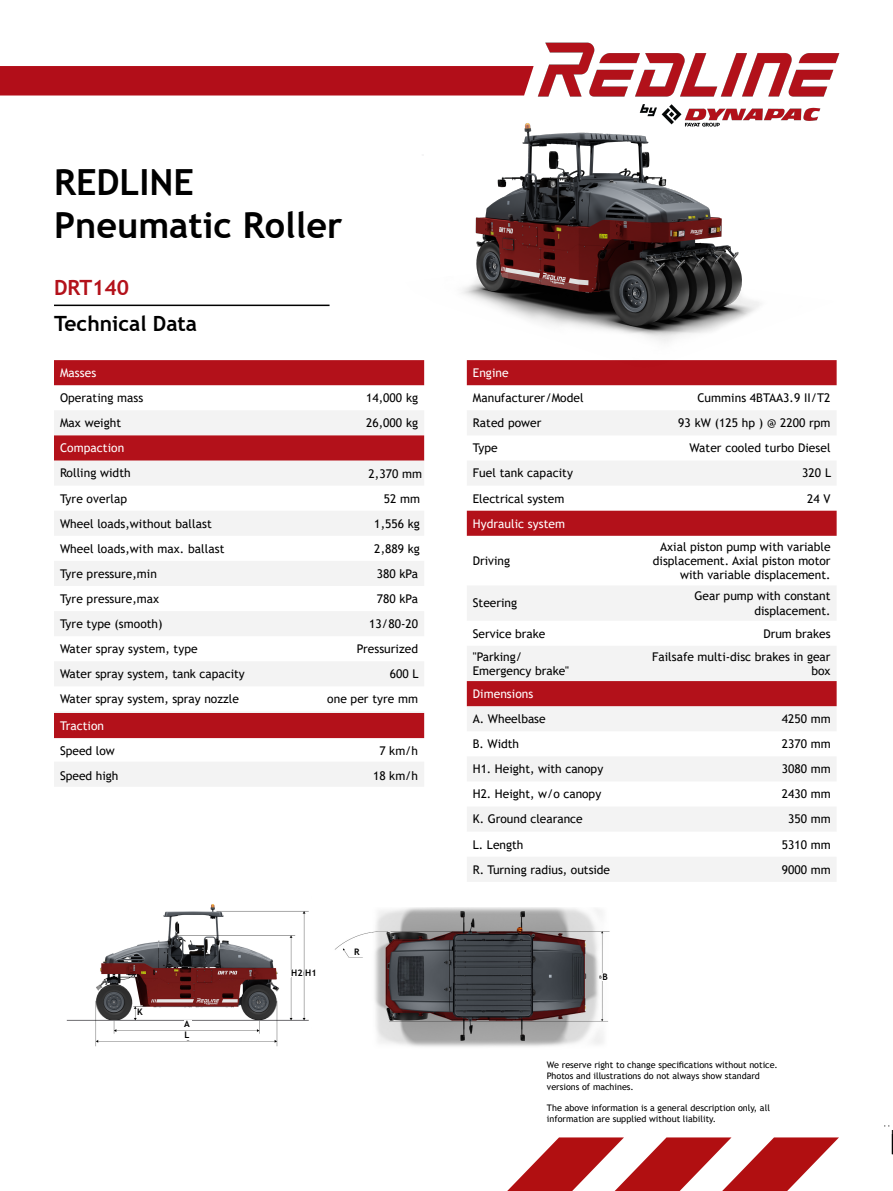
<style>
.page{position:relative;width:893px;height:1191px;background:#fff}
.page>*{position:absolute;margin:0;border:0;box-sizing:border-box;transform-origin:0 0}
.t1{font:700 36px "Trebuchet MS";color:#000}
.t2{font:700 21px "Trebuchet MS";color:#000}
.t3{font:700 21px "Trebuchet MS";color:#b3111a}
.t4{font:12px/14.4px "Trebuchet MS";color:#000;text-align:right}
.t5{font:12px "Trebuchet MS";letter-spacing:.005em;color:#fff}
.t6{font:9px/10.8px "Trebuchet MS";color:#000}
.t7{font:700 9px "Trebuchet MS";color:#000}
</style>
<div class="page">
<img style="left:334px;top:907px;width:276px;height:140px">
<hr style="left:54px;top:304px;width:276px;height:2px;background:#000">
<div style="left:54px;top:360px;width:370px;height:25px;background:#b3111a"></div>
<svg style="left:54px;top:411px;width:370px;height:375px;fill:#f3f3f3"></svg>
<div style="left:54px;top:435px;width:370px;height:25px;background:#b3111a"></div>
<div style="left:54px;top:713px;width:370px;height:25px;background:#b3111a"></div>
<div style="left:467px;top:378px;width:370px;height:7px;background:#b3111a"></div>
<svg style="left:467px;top:411px;width:370px;height:471px;fill:#f3f3f3"></svg>
<div style="left:467px;top:511px;width:370px;height:25px;background:#b3111a"></div>
<div style="left:467px;top:681px;width:370px;height:25px;background:#b3111a"></div>
<svg style="left:884px;top:1125px;width:9px;height:29px"></svg>
<img style="left:537px;top:42px;width:303px;height:67px">
<div style="left:0;top:66px;width:534px;height:29px;background:#b20e19"></div>
<svg style="left:507px;top:1137px;width:332px;height:54px"></svg>
<img style="left:66px;top:904px;width:243px;height:143px">
<div style="left:137px;top:1008px;width:8px;height:9px;background:#fff"></div>
<div style="left:184px;top:1020px;width:8px;height:9px;background:#fff"></div>
<div style="left:185px;top:1031px;width:7px;height:9px;background:#fff"></div>
<div style="left:291px;top:969px;width:12px;height:7px;background:#fff"></div>
<div style="left:305px;top:969px;width:12px;height:7px;background:#fff"></div>
<div style="left:602px;top:973px;width:12px;height:8px;background:#fff"></div>
<div style="left:354px;top:948px;width:12px;height:8px;background:#fff"></div>
<div style="left:283px;top:970px;width:7px;height:8px;background:#fff"></div>
<img style="left:366px;top:109px;width:471px;height:269px">
<p class="t1" style="left:54px;top:159px;width:142px">REDLINE</p>
<p class="t1" style="left:54px;top:202px;width:290px">Pneumatic Roller</p>
<p class="t3" style="left:54px;top:274px;width:77px">DRT140</p>
<p class="t2" style="left:54px;top:310px;width:145px">Technical Data</p>
<p class="t5" style="left:60px;top:365px;width:38px">Masses</p>
<p class="t4" style="left:60px;top:391px;width:85px">Operating mass</p>
<p class="t4" style="left:366px;top:391px;width:54px">14,000 kg</p>
<p class="t4" style="left:60px;top:416px;width:63px">Max weight</p>
<p class="t4" style="left:366px;top:416px;width:54px">26,000 kg</p>
<p class="t5" style="left:60px;top:440px;width:66px">Compaction</p>
<p class="t4" style="left:60px;top:466px;width:72px">Rolling width</p>
<p class="t4" style="left:369px;top:466px;width:55px">2,370 mm</p>
<p class="t4" style="left:60px;top:491px;width:69px">Tyre overlap</p>
<p class="t4" style="left:384px;top:491px;width:38px">52 mm</p>
<p class="t4" style="left:60px;top:516px;width:153px">Wheel loads,without ballast</p>
<p class="t4" style="left:374px;top:517px;width:47px">1,556 kg</p>
<p class="t4" style="left:60px;top:541px;width:166px">Wheel loads,with max. ballast</p>
<p class="t4" style="left:374px;top:542px;width:47px">2,889 kg</p>
<p class="t4" style="left:60px;top:566px;width:98px">Tyre pressure,min</p>
<p class="t4" style="left:377px;top:566px;width:43px">380 kPa</p>
<p class="t4" style="left:60px;top:591px;width:101px">Tyre pressure,max</p>
<p class="t4" style="left:377px;top:591px;width:43px">780 kPa</p>
<p class="t4" style="left:60px;top:616px;width:104px">Tyre type (smooth)</p>
<p class="t4" style="left:369px;top:616px;width:50px">13/80-20</p>
<p class="t4" style="left:60px;top:641px;width:139px">Water spray system, type</p>
<p class="t4" style="left:357px;top:641px;width:63px">Pressurized</p>
<p class="t4" style="left:60px;top:666px;width:186px">Water spray system, tank capacity</p>
<p class="t4" style="left:390px;top:666px;width:30px">600 L</p>
<p class="t4" style="left:60px;top:692px;width:180px">Water spray system, spray nozzle</p>
<p class="t4" style="left:327px;top:692px;width:92px">one per tyre mm</p>
<p class="t5" style="left:60px;top:718px;width:46px">Traction</p>
<p class="t4" style="left:60px;top:743px;width:56px">Speed low</p>
<p class="t4" style="left:379px;top:743px;width:40px">7 km/h</p>
<p class="t4" style="left:60px;top:768px;width:60px">Speed high</p>
<p class="t4" style="left:373px;top:768px;width:47px">18 km/h</p>
<p class="t7" style="left:137px;top:1006px;width:7px">K</p>
<p class="t7" style="left:184px;top:1018px;width:7px">A</p>
<p class="t7" style="left:185px;top:1029px;width:6px">L</p>
<p class="t7" style="left:291px;top:966px;width:27px">H2 H1</p>
<p class="t7" style="left:354px;top:946px;width:7px">R</p>
<p class="t5" style="left:473px;top:365px;width:37px">Engine</p>
<p class="t4" style="left:473px;top:391px;width:112px">Manufacturer/Model</p>
<p class="t4" style="left:697px;top:391px;width:135px">Cummins 4BTAA3.9 II/T2</p>
<p class="t4" style="left:473px;top:416px;width:70px">Rated power</p>
<p class="t4" style="left:678px;top:416px;width:154px">93 kW (125 hp ) @ 2200 rpm</p>
<p class="t4" style="left:473px;top:441px;width:26px">Type</p>
<p class="t4" style="left:690px;top:441px;width:143px">Water cooled turbo Diesel</p>
<p class="t4" style="left:473px;top:466px;width:102px">Fuel tank capacity</p>
<p class="t4" style="left:802px;top:466px;width:30px">320 L</p>
<p class="t4" style="left:473px;top:491px;width:93px">Electrical system</p>
<p class="t4" style="left:807px;top:491px;width:25px">24 V</p>
<p class="t5" style="left:473px;top:516px;width:94px">Hydraulic system</p>
<p class="t4" style="left:473px;top:553px;width:39px">Driving</p>
<p class="t4" style="left:653px;top:539px;width:179px">Axial piston pump with variable displacement. Axial piston motor with variable displacement.</p>
<p class="t4" style="left:473px;top:596px;width:46px">Steering</p>
<p class="t4" style="left:694px;top:589px;width:138px">Gear pump with constant displacement.</p>
<p class="t4" style="left:473px;top:626px;width:74px">Service brake</p>
<p class="t4" style="left:763px;top:626px;width:69px">Drum brakes</p>
<p class="t4" style="left:473px;top:649px;width:98px;text-align:left">"Parking/<br>Emergency brake"</p>
<p class="t4" style="left:652px;top:649px;width:180px">Failsafe multi-disc brakes in gear box</p>
<p class="t5" style="left:473px;top:686px;width:62px">Dimensions</p>
<p class="t4" style="left:473px;top:711px;width:74px">A. Wheelbase</p>
<p class="t4" style="left:782px;top:711px;width:50px">4250 mm</p>
<p class="t4" style="left:473px;top:736px;width:48px">B. Width</p>
<p class="t4" style="left:782px;top:736px;width:50px">2370 mm</p>
<p class="t4" style="left:473px;top:761px;width:132px">H1. Height, with canopy</p>
<p class="t4" style="left:782px;top:761px;width:50px">3080 mm</p>
<p class="t4" style="left:473px;top:787px;width:130px">H2. Height, w/o canopy</p>
<p class="t4" style="left:782px;top:787px;width:50px">2430 mm</p>
<p class="t4" style="left:473px;top:812px;width:111px">K. Ground clearance</p>
<p class="t4" style="left:788px;top:812px;width:44px">350 mm</p>
<p class="t4" style="left:473px;top:837px;width:52px">L. Length</p>
<p class="t4" style="left:782px;top:837px;width:50px">5310 mm</p>
<p class="t4" style="left:473px;top:862px;width:139px">R. Turning radius, outside</p>
<p class="t4" style="left:782px;top:862px;width:50px">9000 mm</p>
<p class="t7" style="left:602px;top:971px;width:7px">B</p>
<p class="t6" style="left:547px;top:1059px;width:232px">We reserve right to change specifications without notice.<br>Photos and illustrations do not always show standard versions of machines.</p>
<p class="t6" style="left:547px;top:1102px;width:224px">The above information is a general description only, all information are supplied without liability.</p>
</div>
